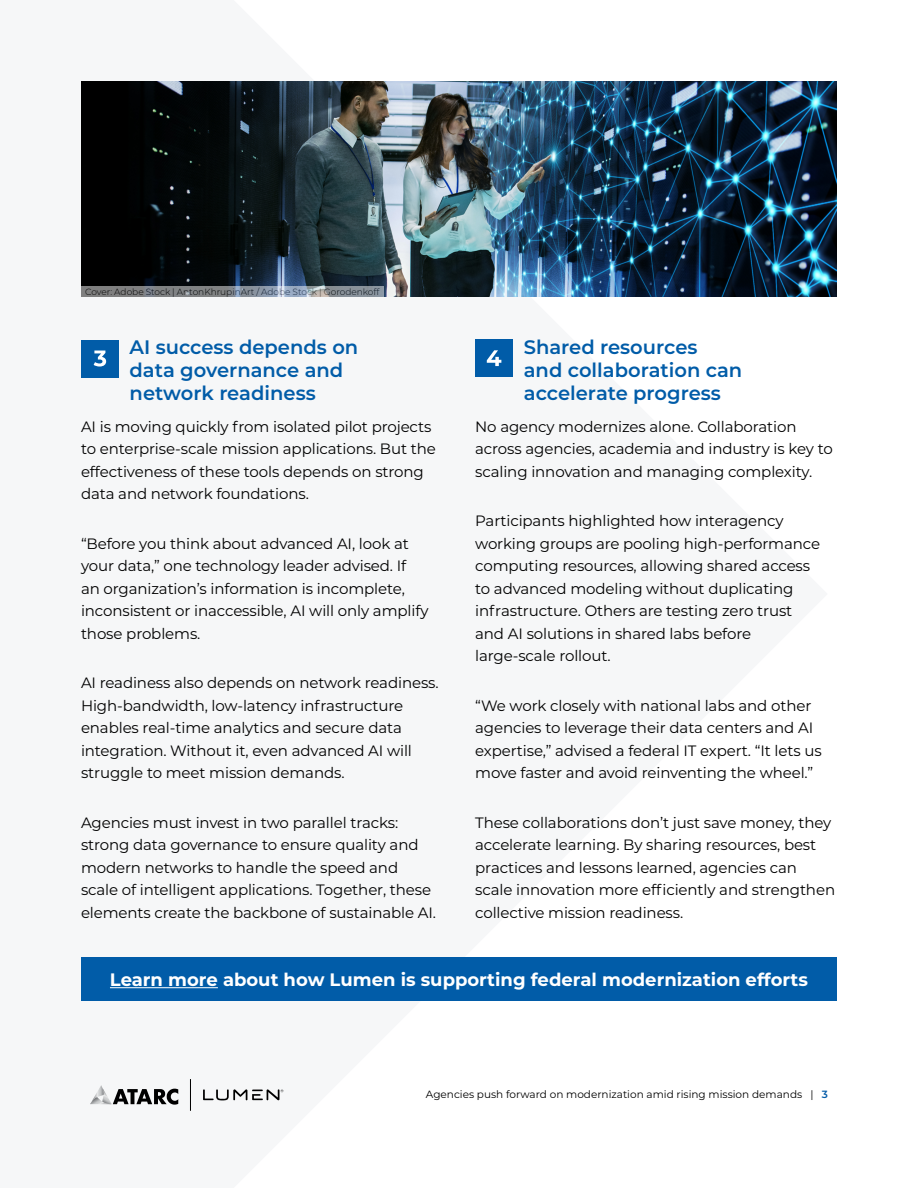
<style>
.page{position:relative;width:918px;height:1188px;background:#fff}
.page>*{position:absolute;margin:0;border:0;box-sizing:border-box;transform-origin:0 0}
.t1{font:600 19.5px/23.4px "Montserrat";color:#015ca8}
.t2{font:700 18px "Montserrat";color:#fff}
.t3{font:15px/22.5px "Montserrat";letter-spacing:-.01em;color:#000}
.t4{font:10.5px "Montserrat";color:#000}
.t5{font:300 9px "Montserrat";color:#000}
.s1{font-weight:600;color:#065da9}
</style>
<div class="page">
<svg style="left:90px;top:1085px;width:88px;height:20px"></svg>
<hr style="left:190px;top:1079px;width:1px;height:32px;background:#000">
<svg style="left:203px;top:1089px;width:80px;height:11px"></svg>
<svg style="left:81px;top:340px;width:38px;height:37px"></svg>
<div style="left:81px;top:957px;width:756px;height:43px;background:#015ca8"></div>
<hr style="left:110px;top:987px;width:108px;height:1px;background:#fff">
<img style="left:81px;top:81px;width:756px;height:216px">
<svg style="left:475px;top:339px;width:38px;height:38px"></svg>
<svg style="left:81px;top:286px;width:302px;height:11px;background:#8b9197"></svg>
<p class="t5" style="left:85px;top:286px;width:296px">Cover: Adobe Stock | AntonKhrupinArt / Adobe Stock | Gorodenkoff</p>
<h1 class="t1" style="left:130px;top:334px;width:230px">AI success depends on data governance and network readiness</h1>
<p class="t3" style="left:81px;top:415px;width:356px">AI is moving quickly from isolated pilot projects to enterprise-scale mission applications. But the effectiveness of these tools depends on strong data and network foundations.</p>
<p class="t3" style="left:81px;top:532px;width:349px">“Before you think about advanced AI, look at your data,” one technology leader advised. If an organization’s information is incomplete, inconsistent or inaccessible, AI will only amplify those problems.</p>
<p class="t3" style="left:81px;top:671px;width:359px">AI readiness also depends on network readiness.<br>High-bandwidth, low-latency infrastructure enables real-time analytics and secure data integration. Without it, even advanced AI will struggle to meet mission demands.</p>
<p class="t3" style="left:81px;top:811px;width:357px">Agencies must invest in two parallel tracks: strong data governance to ensure quality and modern networks to handle the speed and scale of intelligent applications. Together, these elements create the backbone of sustainable AI.</p>
<h1 class="t1" style="left:524px;top:334px;width:220px">Shared resources<br>and collaboration can accelerate progress</h1>
<p class="t3" style="left:475px;top:415px;width:359px">No agency modernizes alone. Collaboration across agencies, academia and industry is key to scaling innovation and managing complexity.</p>
<p class="t3" style="left:475px;top:509px;width:346px">Participants highlighted how interagency working groups are pooling high-performance computing resources, allowing shared access to advanced modeling without duplicating infrastructure. Others are testing zero trust and AI solutions in shared labs before large-scale rollout.</p>
<p class="t3" style="left:475px;top:694px;width:348px">“We work closely with national labs and other agencies to leverage their data centers and AI expertise,” advised a federal IT expert. “It lets us move faster and avoid reinventing the wheel.”</p>
<p class="t3" style="left:475px;top:811px;width:361px">These collaborations don’t just save money, they accelerate learning. By sharing resources, best practices and lessons learned, agencies can scale innovation more efficiently and strengthen collective mission readiness.</p>
<p class="t2" style="left:110px;top:967px;width:700px">Learn more about how Lumen is supporting federal modernization efforts</p>
<p class="t4" style="left:426px;top:1087px;width:404px">Agencies push forward on modernization amid rising mission demands | <span class="s1">3</span></p>
</div>
